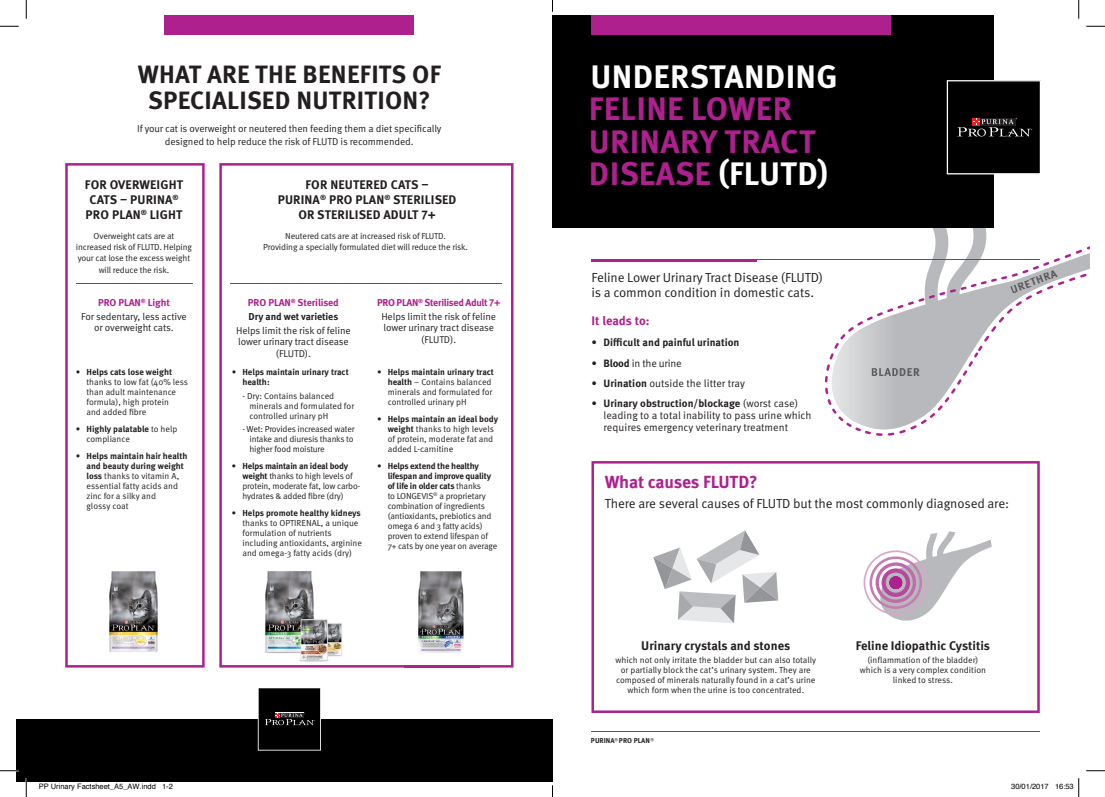
<style>
.page{position:relative;width:1105px;height:797px;background:#fff}
.page>*{position:absolute;margin:0;border:0;box-sizing:border-box;transform-origin:0 0}
.t1{font:700 32.5px/32.5px "Meta Pro";letter-spacing:.01em;color:#ad208e}
.t2{font:700 32.5px "Meta Pro";letter-spacing:.01em;color:#fff}
.t3{font:700 25px/26.1px "Meta Pro";letter-spacing:.01em;color:#231f20;text-align:center}
.t4{font:700 17.5px "Meta Pro";letter-spacing:-.01em;color:#ad208e}
.t5{font:13.12px/15px "Meta Pro Norm";letter-spacing:-.01em;color:#231f20}
.t6{font:700 12.5px/15px "Meta Pro";letter-spacing:.01em;color:#231f20;text-align:center}
.t7{font:700 12.5px "Meta Pro";letter-spacing:-.005em;color:#ad208e}
.t8{font:700 11.25px "Meta Pro";letter-spacing:.05em;color:#58595b}
.t9{font:10.62px/12px "Meta Pro Norm";color:#231f20}
.t10{font:700 10.62px "Meta Pro";color:#231f20}
.t11{font:10.62px "Meta Pro Norm";letter-spacing:-.02em;color:#231f20}
.t12{font:10px/11.2px "Meta Pro Norm";letter-spacing:-.01em;color:#231f20;text-align:center}
.t13{font:700 10px/14.1px "Meta Pro";letter-spacing:-.01em;color:#231f20}
.t14{font:700 10px "Meta Pro";letter-spacing:-.03em;color:#ad208e}
.t15{font:700 10px "Meta Pro";letter-spacing:-.01em;color:#ad208e}
.t16{font:8.75px/10px "Meta Pro Norm";letter-spacing:-.01em;color:#231f20}
.t17{font:700 8.75px/10px "Meta Pro";letter-spacing:-.01em;color:#231f20}
.t18{font:7.5px "Helvetica";color:#000}
.t19{font:700 7.12px "Meta Pro";color:#231f20}
.s1{color:#ad208e}
.s2{font-family:"Meta Pro Norm";font-weight:400}
.s3{font-family:"Meta Pro";font-weight:700}
.s4{color:#fff}
.s5{font-family:"Rotis Sans Serif Std";font-weight:300;font-style:italic}
</style>
<div class="page">
<hr style="left:591px;top:259px;width:449px;height:1px;background:#ad208e">
<hr style="left:591px;top:259px;width:166px;height:2px;background:#ad208e">
<div style="left:16px;top:719px;width:536px;height:62px;background:#000001"></div>
<div style="left:164px;top:16px;width:250px;height:19px;background:#ad208e"></div>
<svg style="left:219px;top:163px;width:294px;height:504px"></svg>
<svg style="left:65px;top:163px;width:140px;height:504px"></svg>
<svg style="left:258px;top:688px;width:63px;height:62px"></svg>
<div style="left:552px;top:16px;width:442px;height:212px;background:#000001"></div>
<svg style="left:947px;top:80px;width:94px;height:94px"></svg>
<div style="left:591px;top:16px;width:300px;height:19px;background:#ad208e"></div>
<svg style="left:591px;top:461px;width:449px;height:252px"></svg>
<img style="left:104px;top:565px;width:58px;height:88px">
<img style="left:261px;top:565px;width:58px;height:88px">
<img style="left:292px;top:617px;width:53px;height:46px">
<img style="left:404px;top:571px;width:76px;height:97px">
<img style="left:404px;top:665px;width:76px;height:2px">
<svg style="left:653px;top:530px;width:125px;height:93px"></svg>
<hr style="left:591px;top:731px;width:449px;height:1px;background:#ad208e">
<svg style="left:825px;top:228px;width:264px;height:208px"></svg>
<div style="left:896px;top:368px;width:23px;height:8px;background:#b8b9bc"></div>
<img style="left:872px;top:368px;width:24px;height:8px">
<svg style="left:863px;top:500px;width:169px;height:123px"></svg>
<svg style="left:0;top:25px;width:19px;height:2px"></svg>
<svg style="left:1086px;top:25px;width:19px;height:2px"></svg>
<svg style="left:0;top:770px;width:19px;height:1px"></svg>
<svg style="left:1086px;top:770px;width:19px;height:1px"></svg>
<svg style="left:25px;top:0;width:2px;height:19px"></svg>
<svg style="left:25px;top:778px;width:2px;height:19px"></svg>
<svg style="left:1078px;top:0;width:1px;height:19px"></svg>
<svg style="left:1078px;top:778px;width:1px;height:19px"></svg>
<svg style="left:552px;top:785px;width:1px;height:12px"></svg>
<h2 class="t3" style="left:138px;top:59px;width:305px">WHAT ARE THE BENEFITS OF<br>SPECIALISED NUTRITION?</h2>
<p class="t12" style="left:137px;top:122px;width:306px;line-height:12.5px">If your cat is overweight or neutered then feeding them a diet specifically designed to help reduce the risk of FLUTD is recommended.</p>
<h3 class="t6" style="left:85px;top:176px;width:99px">FOR OVERWEIGHT<br>CATS – PURINA<sup>®<br></sup>PRO PLAN<sup>®</sup> LIGHT</h3>
<h3 class="t6" style="left:278px;top:176px;width:180px">FOR NEUTERED CATS –<br>PURINA<sup>®</sup> PRO PLAN<sup>®</sup> STERILISED<br>OR STERILISED ADULT 7+</h3>
<p class="t16" style="left:76px;top:230px;width:117px;line-height:11.2px;text-align:center">Overweight cats are at increased risk of FLUTD. Helping your cat lose the excess weight will reduce the risk.</p>
<p class="t15" style="left:98px;top:294px;width:73px">PRO PLAN<sup>®</sup> Light</p>
<p class="t12" style="left:81px;top:310px;width:107px">For sedentary, less active or overweight cats.</p>
<p class="t16" style="left:263px;top:230px;width:206px;line-height:11.2px;text-align:center">Neutered cats are at increased risk of FLUTD.<br>Providing a specially formulated diet will reduce the risk.</p>
<p class="t13" style="left:248px;top:295px;width:92px"><span class="s1">PRO PLAN</span><sup>®</sup> <span class="s1">Sterilised<br></span>Dry and wet varieties</p>
<p class="t12" style="left:236px;top:324px;width:116px">Helps limit the risk of feline lower urinary tract disease (FLUTD).</p>
<p class="t14" style="left:377px;top:294px;width:125px">PRO PLAN<sup>®</sup> Sterilised Adult 7+</p>
<p class="t12" style="left:381px;top:310px;width:116px">Helps limit the risk of feline lower urinary tract disease (FLUTD).</p>
<p class="t17" style="left:76px;top:366px;width:98px"><span class="s2">•</span> Helps cats lose weight</p>
<p class="t16" style="left:86px;top:376px;width:103px">thanks to low fat (40% less than adult maintenance formula), high protein<br>and added fibre</p>
<p class="t17" style="left:76px;top:423px;width:103px"><span class="s2">•</span> Highly palatable <span class="s2">to help</span></p>
<p class="t16" style="left:86px;top:433px;width:45px">compliance</p>
<p class="t17" style="left:86px;top:450px;width:103px;text-indent:-11px"><span class="s2">•</span> Helps maintain hair health and beauty during weight</p>
<p class="t16" style="left:86px;top:470px;width:94px"><span class="s3">loss</span> thanks to vitamin A, essential fatty acids and zinc for a silky and glossy coat</p>
<p class="t17" style="left:242px;top:366px;width:108px;text-indent:-11px"><span class="s2">•</span> Helps maintain urinary tract health:</p>
<p class="t16" style="left:249px;top:390px;width:106px;text-indent:-7px">- Dry: Contains balanced minerals and formulated for controlled urinary pH</p>
<p class="t16" style="left:249px;top:423px;width:107px;text-align:justify;text-indent:-7px">- Wet: Provides increased water intake and diuresis thanks to higher food moisture</p>
<p class="t17" style="left:232px;top:460px;width:118px">• Helps maintain an ideal body</p>
<p class="t16" style="left:242px;top:470px;width:119px"><span class="s3">weight</span> thanks to high levels of protein, moderate fat, low carbo&shy;hydrates &amp; added fibre (dry)</p>
<p class="t17" style="left:232px;top:507px;width:131px">• Helps promote healthy kidneys</p>
<p class="t16" style="left:242px;top:517px;width:121px">thanks to OPTIRENAL, a unique formulation of nutrients including antioxidants, arginine and omega-3 fatty acids (dry)</p>
<p class="t17" style="left:377px;top:366px;width:118px"><span class="s2">•</span> Helps maintain urinary tract</p>
<p class="t16" style="left:388px;top:376px;width:106px;text-align:justify"><span class="s3">health</span> – Contains balanced minerals and formulated for controlled urinary pH</p>
<p class="t17" style="left:377px;top:413px;width:123px"><span class="s2">•</span> Helps maintain an ideal body</p>
<p class="t16" style="left:388px;top:423px;width:108px;text-align:justify"><span class="s3">weight</span> thanks to high levels of protein, moderate fat and added L-carnitine</p>
<p class="t17" style="left:388px;top:460px;width:105px;text-indent:-11px"><span class="s2">•</span> Helps extend the healthy lifespan and improve quality of life in older cats <span class="s2">thanks</span></p>
<p class="t16" style="left:388px;top:490px;width:111px">to LONGEVIS<sup>®</sup> a proprietary combination of ingredients (antioxidants, prebiotics and omega 6 and 3 fatty acids) proven to extend lifespan of<br>7+ cats by one year on average</p>
<h1 class="t2" style="left:590px;top:51px;width:249px">UNDERSTANDING</h1>
<h1 class="t1" style="left:589px;top:91px;width:241px">FELINE LOWER<br>URINARY TRACT<br>DISEASE <span class="s4">(FLUTD)</span></h1>
<h3 class="t5" style="left:591px;top:269px;width:233px">Feline Lower Urinary Tract Disease (FLUTD) is a common condition in domestic cats.</h3>
<h3 class="t7" style="left:591px;top:311px;width:60px">It leads to:</h3>
<p class="t10" style="left:591px;top:334px;width:149px"><span class="s2">•</span> Difficult and painful urination</p>
<p class="t11" style="left:591px;top:355px;width:92px">• <span class="s3">Blood</span> in the urine</p>
<p class="t9" style="left:591px;top:376px;width:155px">• <span class="s3">Urination</span> outside the litter tray</p>
<p class="t10" style="left:591px;top:395px;width:208px"><span class="s2">•</span> Urinary obstruction/blockage <span class="s2">(worst case)</span></p>
<p class="t9" style="left:604px;top:408px;width:209px">leading to a total inability to pass urine which requires emergency veterinary treatment</p>
<h3 class="t4" style="left:605px;top:468px;width:154px">What causes FLUTD?</h3>
<p class="t8" style="left:871px;top:363px;width:50px">BLADDER</p>
<p class="t8" style="left:1008px;top:282px;width:51px;rotate:-21deg">URETHRA</p>
<h3 class="t5" style="left:605px;top:495px;width:406px">There are several causes of FLUTD but the most commonly diagnosed are:</h3>
<h3 class="t6" style="left:641px;top:637px;width:150px">Urinary crystals and stones</h3>
<p class="t16" style="left:615px;top:654px;width:202px;text-align:center">which not only irritate the bladder but can also totally or partially block the cat’s urinary system. They are composed of minerals naturally found in a cat’s urine which form when the urine is too concentrated.</p>
<p class="t19" style="left:591px;top:735px;width:64px">PURINA<span class="s5">®</span> PRO PLAN<span class="s5">®</span></p>
<h3 class="t6" style="left:856px;top:637px;width:136px">Feline Idiopathic Cystitis</h3>
<p class="t16" style="left:860px;top:654px;width:128px;text-align:center">(inflammation of the bladder) which is a very complex condition linked to stress.</p>
<p class="t18" style="left:39px;top:781px;width:136px">PP Urinary Factsheet_A5_AW.indd 1-2</p>
<p class="t18" style="left:1011px;top:781px;width:64px">30/01/2017 16:53</p>
</div>
